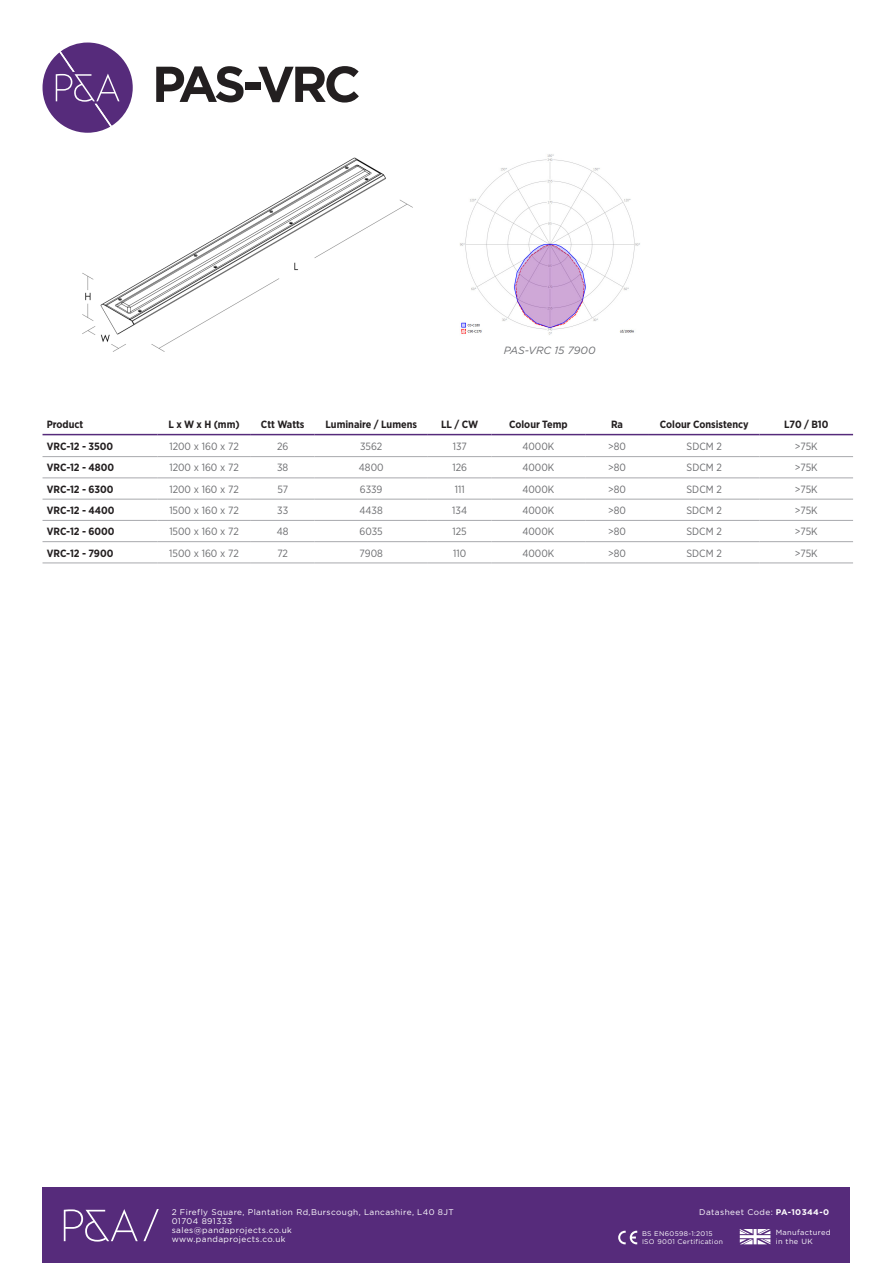
<style>
.page{position:relative;width:893px;height:1263px;background:#fff}
.page>*{position:absolute;margin:0;border:0;box-sizing:border-box;transform-origin:0 0}
.t1{font:700 50.4px "Gotham";letter-spacing:-.08em;color:#231f20}
.t2{font:10.5px "Gotham Narrow";color:#6c6d70}
.t3{font:700 10.5px "Gotham Narrow";color:#231f20}
.t4{font:italic 10.5px "Gotham";color:#6c6d70}
.t5{font:8.25px/9px "Gotham";letter-spacing:.05em;color:#fff}
.t6{font:7.5px/9px "Gotham";letter-spacing:.05em;color:#fff}
.t7{font:6.75px/8.1px "Gotham";letter-spacing:.05em;color:#fff}
.s1{font-weight:700}
</style>
<div class="page">
<svg style="left:43px;top:43px;width:90px;height:90px"></svg>
<hr style="left:43px;top:434px;width:114px;height:1px;background:#562b7b">
<hr style="left:157px;top:434px;width:94px;height:1px;background:#562b7b">
<hr style="left:251px;top:434px;width:64px;height:1px;background:#562b7b">
<hr style="left:315px;top:434px;width:113px;height:1px;background:#562b7b">
<hr style="left:428px;top:434px;width:64px;height:1px;background:#562b7b">
<hr style="left:492px;top:434px;width:93px;height:1px;background:#562b7b">
<hr style="left:585px;top:434px;width:64px;height:1px;background:#562b7b">
<hr style="left:649px;top:434px;width:110px;height:1px;background:#562b7b">
<hr style="left:759px;top:434px;width:94px;height:1px;background:#562b7b">
<hr style="left:43px;top:456px;width:114px;height:1px;background:#a8a9ad">
<hr style="left:157px;top:456px;width:94px;height:1px;background:#a8a9ad">
<hr style="left:251px;top:456px;width:64px;height:1px;background:#a8a9ad">
<hr style="left:315px;top:456px;width:113px;height:1px;background:#a8a9ad">
<hr style="left:428px;top:456px;width:64px;height:1px;background:#a8a9ad">
<hr style="left:492px;top:456px;width:93px;height:1px;background:#a8a9ad">
<hr style="left:585px;top:456px;width:64px;height:1px;background:#a8a9ad">
<hr style="left:649px;top:456px;width:110px;height:1px;background:#a8a9ad">
<hr style="left:759px;top:456px;width:94px;height:1px;background:#a8a9ad">
<hr style="left:43px;top:477px;width:114px;height:1px;background:#a8a9ad">
<hr style="left:157px;top:477px;width:94px;height:1px;background:#a8a9ad">
<hr style="left:251px;top:477px;width:64px;height:1px;background:#a8a9ad">
<hr style="left:315px;top:477px;width:113px;height:1px;background:#a8a9ad">
<hr style="left:428px;top:477px;width:64px;height:1px;background:#a8a9ad">
<hr style="left:492px;top:477px;width:93px;height:1px;background:#a8a9ad">
<hr style="left:585px;top:477px;width:64px;height:1px;background:#a8a9ad">
<hr style="left:649px;top:477px;width:110px;height:1px;background:#a8a9ad">
<hr style="left:759px;top:477px;width:94px;height:1px;background:#a8a9ad">
<hr style="left:43px;top:499px;width:114px;height:1px;background:#a8a9ad">
<hr style="left:157px;top:499px;width:94px;height:1px;background:#a8a9ad">
<hr style="left:251px;top:499px;width:64px;height:1px;background:#a8a9ad">
<hr style="left:315px;top:499px;width:113px;height:1px;background:#a8a9ad">
<hr style="left:428px;top:499px;width:64px;height:1px;background:#a8a9ad">
<hr style="left:492px;top:499px;width:93px;height:1px;background:#a8a9ad">
<hr style="left:585px;top:499px;width:64px;height:1px;background:#a8a9ad">
<hr style="left:649px;top:499px;width:110px;height:1px;background:#a8a9ad">
<hr style="left:759px;top:499px;width:94px;height:1px;background:#a8a9ad">
<hr style="left:43px;top:520px;width:114px;height:1px;background:#a8a9ad">
<hr style="left:157px;top:520px;width:94px;height:1px;background:#a8a9ad">
<hr style="left:251px;top:520px;width:64px;height:1px;background:#a8a9ad">
<hr style="left:315px;top:520px;width:113px;height:1px;background:#a8a9ad">
<hr style="left:428px;top:520px;width:64px;height:1px;background:#a8a9ad">
<hr style="left:492px;top:520px;width:93px;height:1px;background:#a8a9ad">
<hr style="left:585px;top:520px;width:64px;height:1px;background:#a8a9ad">
<hr style="left:649px;top:520px;width:110px;height:1px;background:#a8a9ad">
<hr style="left:759px;top:520px;width:94px;height:1px;background:#a8a9ad">
<hr style="left:43px;top:541px;width:114px;height:1px;background:#a8a9ad">
<hr style="left:157px;top:541px;width:94px;height:1px;background:#a8a9ad">
<hr style="left:251px;top:541px;width:64px;height:1px;background:#a8a9ad">
<hr style="left:315px;top:541px;width:113px;height:1px;background:#a8a9ad">
<hr style="left:428px;top:541px;width:64px;height:1px;background:#a8a9ad">
<hr style="left:492px;top:541px;width:93px;height:1px;background:#a8a9ad">
<hr style="left:585px;top:541px;width:64px;height:1px;background:#a8a9ad">
<hr style="left:649px;top:541px;width:110px;height:1px;background:#a8a9ad">
<hr style="left:759px;top:541px;width:94px;height:1px;background:#a8a9ad">
<hr style="left:43px;top:562px;width:114px;height:1px;background:#a8a9ad">
<hr style="left:157px;top:562px;width:94px;height:1px;background:#a8a9ad">
<hr style="left:251px;top:562px;width:64px;height:1px;background:#a8a9ad">
<hr style="left:315px;top:562px;width:113px;height:1px;background:#a8a9ad">
<hr style="left:428px;top:562px;width:64px;height:1px;background:#a8a9ad">
<hr style="left:492px;top:562px;width:93px;height:1px;background:#a8a9ad">
<hr style="left:585px;top:562px;width:64px;height:1px;background:#a8a9ad">
<hr style="left:649px;top:562px;width:110px;height:1px;background:#a8a9ad">
<hr style="left:759px;top:562px;width:94px;height:1px;background:#a8a9ad">
<img style="left:459px;top:154px;width:181px;height:181px">
<img style="left:82px;top:157px;width:331px;height:195px">
<div style="left:43px;top:1187px;width:807px;height:76px;background:#562b7b"></div>
<svg style="left:64px;top:1209px;width:95px;height:32px"></svg>
<svg style="left:618px;top:1231px;width:19px;height:13px"></svg>
<svg style="left:740px;top:1229px;width:30px;height:15px"></svg>
<h1 class="t1" style="left:152px;top:51px;width:210px">PAS-VRC</h1>
<p class="t4" style="left:504px;top:344px;width:93px">PAS-VRC 15 7900</p>
<p class="t3" style="left:47px;top:418px;width:38px">Product</p>
<p class="t3" style="left:169px;top:418px;width:73px">L x W x H (mm)</p>
<p class="t3" style="left:261px;top:418px;width:45px">Ctt Watts</p>
<p class="t3" style="left:325px;top:418px;width:93px">Luminaire / Lumens</p>
<p class="t3" style="left:441px;top:418px;width:39px">LL / CW</p>
<p class="t3" style="left:509px;top:418px;width:60px">Colour Temp</p>
<p class="t3" style="left:611px;top:418px;width:14px">Ra</p>
<p class="t3" style="left:660px;top:418px;width:90px">Colour Consistency</p>
<p class="t3" style="left:784px;top:418px;width:46px">L70 / B10</p>
<p class="t3" style="left:47px;top:440px;width:68px">VRC-12 - 3500</p>
<p class="t2" style="left:169px;top:440px;width:71px">1200 x 160 x 72</p>
<p class="t2" style="left:277px;top:440px;width:13px">26</p>
<p class="t2" style="left:360px;top:440px;width:24px">3562</p>
<p class="t2" style="left:453px;top:440px;width:15px">137</p>
<p class="t2" style="left:522px;top:440px;width:33px">4000K</p>
<p class="t2" style="left:608px;top:440px;width:19px">&gt;80</p>
<p class="t2" style="left:687px;top:440px;width:37px">SDCM 2</p>
<p class="t2" style="left:795px;top:440px;width:24px">&gt;75K</p>
<p class="t3" style="left:47px;top:461px;width:69px">VRC-12 - 4800</p>
<p class="t2" style="left:169px;top:461px;width:71px">1200 x 160 x 72</p>
<p class="t2" style="left:277px;top:461px;width:13px">38</p>
<p class="t2" style="left:359px;top:461px;width:26px">4800</p>
<p class="t2" style="left:452px;top:461px;width:16px">126</p>
<p class="t2" style="left:522px;top:461px;width:33px">4000K</p>
<p class="t2" style="left:608px;top:461px;width:19px">&gt;80</p>
<p class="t2" style="left:687px;top:461px;width:37px">SDCM 2</p>
<p class="t2" style="left:795px;top:461px;width:24px">&gt;75K</p>
<p class="t3" style="left:47px;top:482px;width:68px">VRC-12 - 6300</p>
<p class="t2" style="left:169px;top:482px;width:71px">1200 x 160 x 72</p>
<p class="t2" style="left:277px;top:482px;width:12px">57</p>
<p class="t2" style="left:360px;top:482px;width:24px">6339</p>
<p class="t2" style="left:455px;top:482px;width:11px">111</p>
<p class="t2" style="left:522px;top:482px;width:33px">4000K</p>
<p class="t2" style="left:608px;top:482px;width:19px">&gt;80</p>
<p class="t2" style="left:687px;top:482px;width:37px">SDCM 2</p>
<p class="t2" style="left:795px;top:482px;width:24px">&gt;75K</p>
<p class="t3" style="left:47px;top:503px;width:69px">VRC-12 - 4400</p>
<p class="t2" style="left:169px;top:504px;width:71px">1500 x 160 x 72</p>
<p class="t2" style="left:277px;top:504px;width:12px">33</p>
<p class="t2" style="left:360px;top:504px;width:25px">4438</p>
<p class="t2" style="left:452px;top:504px;width:16px">134</p>
<p class="t2" style="left:522px;top:504px;width:33px">4000K</p>
<p class="t2" style="left:608px;top:504px;width:19px">&gt;80</p>
<p class="t2" style="left:687px;top:504px;width:37px">SDCM 2</p>
<p class="t2" style="left:795px;top:504px;width:24px">&gt;75K</p>
<p class="t3" style="left:47px;top:525px;width:69px">VRC-12 - 6000</p>
<p class="t2" style="left:169px;top:525px;width:71px">1500 x 160 x 72</p>
<p class="t2" style="left:277px;top:525px;width:13px">48</p>
<p class="t2" style="left:360px;top:525px;width:25px">6035</p>
<p class="t2" style="left:452px;top:525px;width:16px">125</p>
<p class="t2" style="left:522px;top:525px;width:33px">4000K</p>
<p class="t2" style="left:608px;top:525px;width:19px">&gt;80</p>
<p class="t2" style="left:686px;top:525px;width:37px">SDCM 2</p>
<p class="t2" style="left:795px;top:525px;width:24px">&gt;75K</p>
<p class="t3" style="left:47px;top:546px;width:68px">VRC-12 - 7900</p>
<p class="t2" style="left:169px;top:546px;width:71px">1500 x 160 x 72</p>
<p class="t2" style="left:277px;top:546px;width:12px">72</p>
<p class="t2" style="left:360px;top:546px;width:25px">7908</p>
<p class="t2" style="left:453px;top:546px;width:15px">110</p>
<p class="t2" style="left:522px;top:546px;width:33px">4000K</p>
<p class="t2" style="left:608px;top:546px;width:19px">&gt;80</p>
<p class="t2" style="left:686px;top:546px;width:37px">SDCM 2</p>
<p class="t2" style="left:795px;top:546px;width:24px">&gt;75K</p>
<p class="t5" style="left:172px;top:1207px;width:284px">2 Firefly Square, Plantation Rd,Burscough, Lancashire, L40 8JT 01704 891333<br>sales@pandaprojects.co.uk<br>www.pandaprojects.co.uk</p>
<p class="t5" style="left:699px;top:1207px;width:132px">Datasheet Code: <span class="s1">PA-10344-0</span></p>
<p class="t7" style="left:642px;top:1229px;width:82px">BS EN60598-1:2015<br>ISO 9001 Certification</p>
<p class="t6" style="left:776px;top:1228px;width:57px">Manufactured in the UK</p>
</div>
